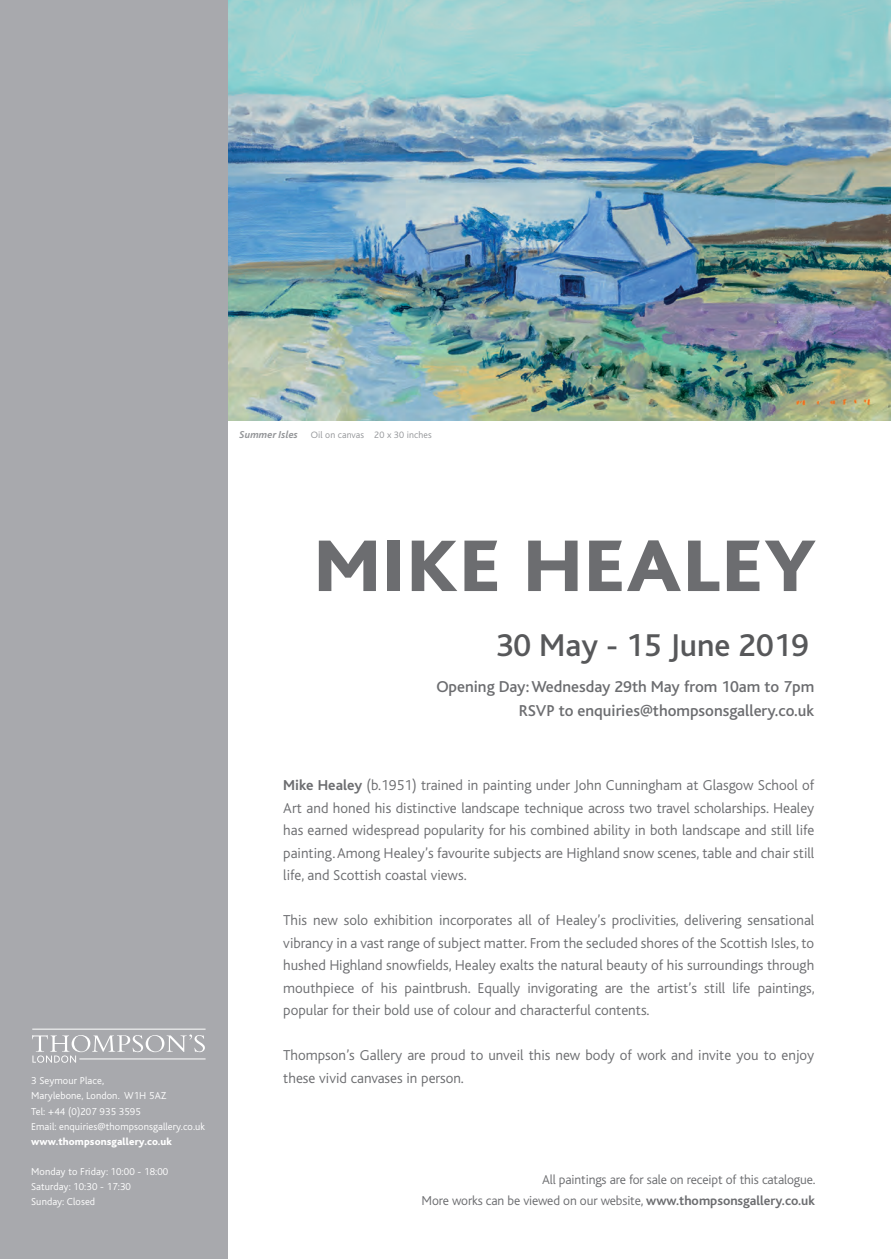
<style>
.page{position:relative;width:891px;height:1259px;background:#fff}
.page>*{position:absolute;margin:0;border:0;box-sizing:border-box;transform-origin:0 0}
.t1{font:800 76.5px "Bliss";letter-spacing:.03em;color:#6c6d70;scale:1.08 1}
.t2{font:500 33px "Bliss";color:#57585a}
.t3{font:500 16.5px "Bliss";color:#6c6d70}
.t4{font:300 15px/22.5px "Bliss";color:#6c6d70;text-align:justify}
.t5{font:300 13.5px/21px "Bliss";letter-spacing:-.01em;color:#6c6d70;text-align:right}
.t6{font:300 10.5px/15px "Bliss";letter-spacing:.01em;color:#fff}
.t7{font:800 10.5px "Bliss";letter-spacing:.01em;color:#fff}
.t8{font:italic 700 10.5px "Bliss";letter-spacing:.01em;color:#939598}
.t9{font:300 9.75px "Bliss";letter-spacing:.01em;color:#939598}
.s1{font-weight:700}
</style>
<div class="page">
<img style="left:227px;top:0;width:663px;height:420px">
<div style="left:0;top:0;width:227px;height:1259px;background:#a8a9ad"></div>
<hr style="left:32px;top:1028px;width:173px;height:1px;background:#fff">
<svg style="left:32px;top:1034px;width:173px;height:28px"></svg>
<p class="t8" style="left:240px;top:429px;width:60px">Summer Isles</p>
<p class="t9" style="left:311px;top:429px;width:122px">Oil on canvas 20 x 30 inches</p>
<p class="t6" style="left:31px;top:1073px;width:137px">3 Seymour Place,<br>Marylebone, London. W1H 5AZ</p>
<p class="t6" style="left:31px;top:1103px;width:175px">Tel: +44 (0)207 935 3595<br>Email: enquiries@thompsonsgallery.co.uk</p>
<p class="t7" style="left:31px;top:1135px;width:142px">www.thompsonsgallery.co.uk</p>
<p class="t6" style="left:31px;top:1163px;width:139px">Monday to Friday: 10:00 - 18:00</p>
<p class="t6" style="left:31px;top:1178px;width:101px">Saturday: 10:30 - 17:30</p>
<p class="t6" style="left:31px;top:1193px;width:66px">Sunday: Closed</p>
<p class="t1" style="left:314px;top:526px;width:466px">MIKE HEALEY</p>
<p class="t2" style="left:496px;top:627px;width:314px">30 May - 15 June 2019</p>
<p class="t3" style="left:436px;top:678px;width:379px">Opening Day: Wednesday 29th May from 10am to 7pm</p>
<p class="t3" style="left:519px;top:702px;width:297px">RSVP to enquiries@thompsonsgallery.co.uk</p>
<p class="t4" style="left:283px;top:774px;width:532px"><span class="s1">Mike Healey</span> (b.1951) trained in painting under John Cunningham at Glasgow School of Art and honed his distinctive landscape technique across two travel scholarships. Healey has earned widespread popularity for his combined ability in both landscape and still life painting. Among Healey’s favourite subjects are Highland snow scenes, table and chair still life, and Scottish coastal views.</p>
<p class="t4" style="left:283px;top:909px;width:533px">This new solo exhibition incorporates all of Healey’s proclivities, delivering sensational vibrancy in a vast range of subject matter. From the secluded shores of the Scottish Isles, to hushed Highland snowfields, Healey exalts the natural beauty of his surroundings through mouthpiece of his paintbrush. Equally invigorating are the artist’s still life paintings, popular for their bold use of colour and characterful contents.</p>
<p class="t4" style="left:283px;top:1044px;width:532px">Thompson’s Gallery are proud to unveil this new body of work and invite you to enjoy these vivid canvases in person.</p>
<p class="t5" style="left:421px;top:1169px;width:395px">All paintings are for sale on receipt of this catalogue.<br>More works can be viewed on our website, <span class="s1">www.thompsonsgallery.co.uk</span></p>
</div>
